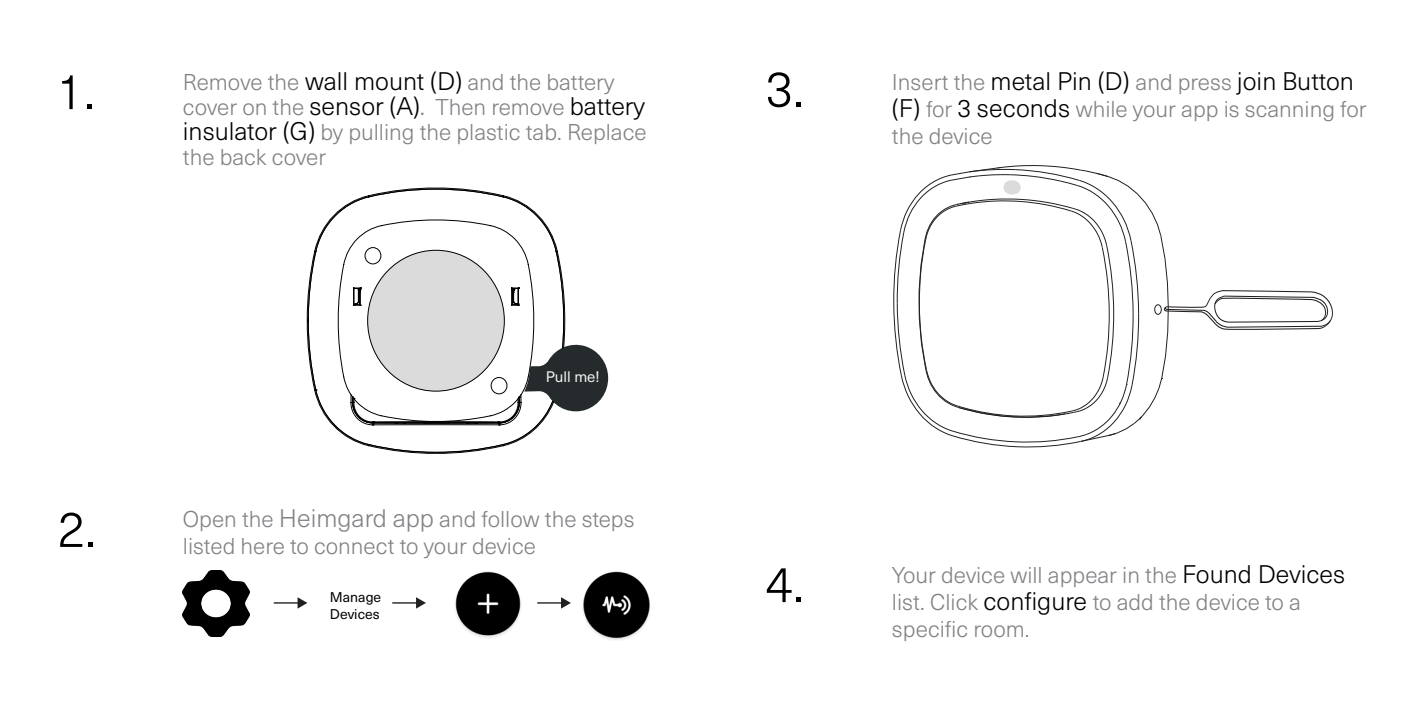
<style>
.page{position:relative;width:1418px;height:709px;background:#fff}
.page>*{position:absolute;margin:0;border:0;box-sizing:border-box;transform-origin:0 0}
.Hedings_2{font:300 50px "Neue Haas Unica W1 G";color:#000}
.Standard_txt_user_ma{font:300 25px "Neue Haas Unica W1 G";color:#000}
.Standard_txt_user_ma-2{font:300 22.5px/27px "Neue Haas Unica W1 G";color:#808285}
.Translations{font:15px "Neue Haas Unica W1 G";color:#f1f1f1}
.t1{font:14px/16.8px "Neue Haas Unica W1 G";color:#000}
.s1{font-size:25px;color:#000}
.s2{font-size:25px}
.s3{font-size:22.5px;color:#808285}
</style>
<div class="page">
<img style="left:583px;top:571px;width:67px;height:69px">
<img style="left:183px;top:570px;width:66px;height:67px">
<img style="left:455px;top:571px;width:66px;height:67px">
<svg style="left:274px;top:597px;width:33px;height:11px"></svg>
<svg style="left:392px;top:597px;width:34px;height:11px"></svg>
<svg style="left:537px;top:597px;width:34px;height:11px"></svg>
<svg style="left:306px;top:187px;width:302px;height:267px"></svg>
<svg style="left:893px;top:165px;width:440px;height:282px"></svg>
<p class="Hedings_2" style="left:57px;top:55px;width:39px">1.</p>
<p class="Standard_txt_user_ma-2" style="left:183px;top:68px;width:465px;line-height:25px">Remove the <span class="s1">wall mount (D)</span> and the battery cover on the <span class="s1">sensor (A)</span><span class="s2">.</span> Then remove <span class="s1">battery insulator (G)</span> by pulling the plastic tab. Replace the back cover</p>
<p class="Translations" style="left:545px;top:366px;width:55px">Pull me!</p>
<p class="Hedings_2" style="left:58px;top:493px;width:39px">2.</p>
<p class="Standard_txt_user_ma-2" style="left:183px;top:504px;width:453px">Open the <span class="s2">Heimgard app</span> and follow the steps listed here to connect to your device</p>
<p class="t1" style="left:330px;top:587px;width:53px">Manage<br>Devices</p>
<p class="Hedings_2" style="left:765px;top:53px;width:39px">3.</p>
<p class="Standard_txt_user_ma" style="left:891px;top:63px;width:463px"><span class="s3">Insert the</span> metal Pin (D) <span class="s3">and press</span> join Button</p>
<p class="Standard_txt_user_ma-2" style="left:891px;top:94px;width:476px"><span class="s1">(F)</span> for <span class="s1">3 seconds</span> while your app is scanning for the device</p>
<p class="Hedings_2" style="left:765px;top:548px;width:39px">4.</p>
<p class="Standard_txt_user_ma-2" style="left:892px;top:560px;width:455px">Your device will appear in the <span class="s1">Found Devices </span>list. Click <span class="s1">configure</span> to add the device to a specific room.</p>
</div>
